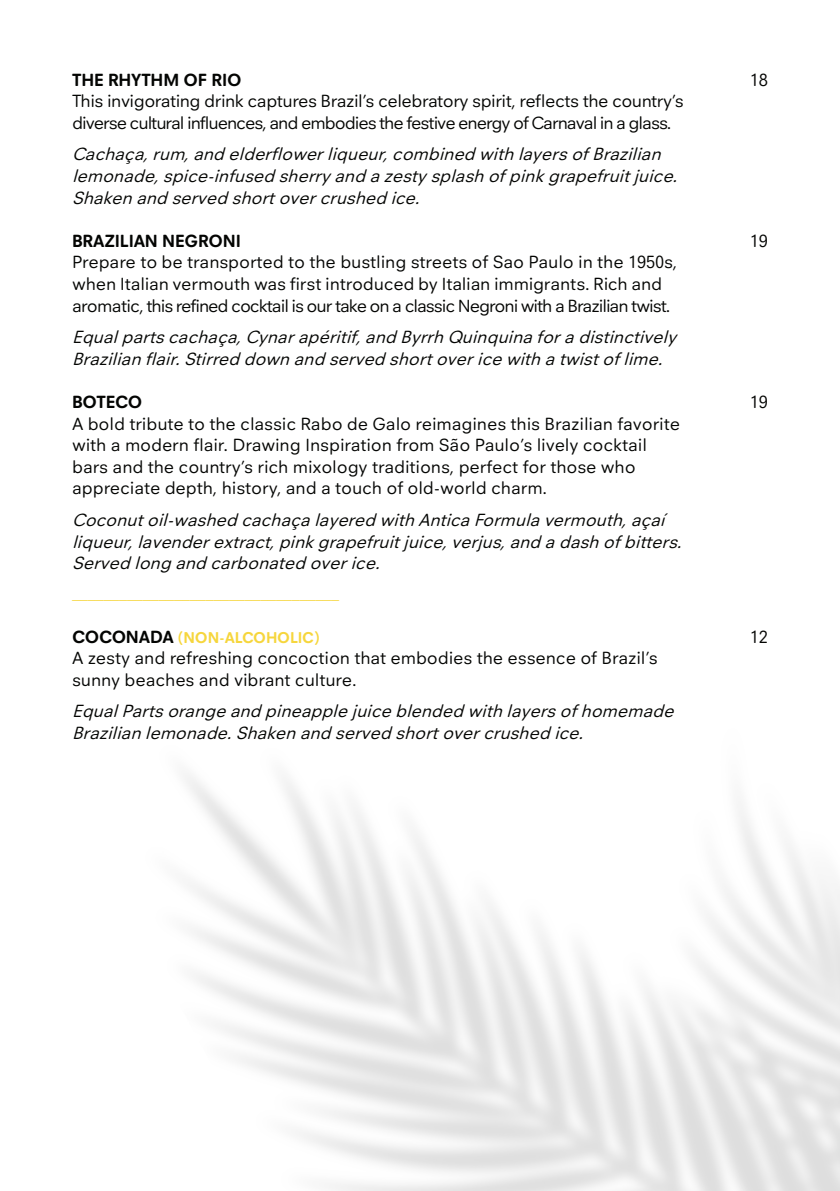
<style>
.page{position:relative;width:840px;height:1191px;background:#fff}
.page>*{position:absolute;margin:0;border:0;box-sizing:border-box;transform-origin:0 0}
.t1{font:italic 18px/21.6px "Neuzeit Office SR Pro";color:#040503}
.t2{font:18px/21.6px "Neuzeit Office SR Pro";letter-spacing:-.01em;color:#040503}
.t3{font:18px/21.6px "Neuzeit Office SR Pro";letter-spacing:-.05em;color:#040503}
.t4{font:700 18px "Neuzeit Office SR Pro";letter-spacing:-.01em;color:#040503}
.t5{font:700 16px "Neuzeit Office SR Pro";letter-spacing:-.01em;color:#f6d63d}
.s1{font-size:18px;color:#040503}
</style>
<div class="page">
<p class="t4" style="left:72px;top:69px;width:171px">THE RHYTHM OF RIO</p>
<p class="t2" style="left:749px;top:69px;width:20px">18</p>
<p class="t3" style="left:72px;top:90px;width:613px">This invigorating drink captures Brazil’s celebratory spirit, reflects the country’s diverse cultural influences, and embodies the festive energy of Carnaval in a glass.</p>
<p class="t1" style="left:72px;top:144px;width:612px">Cachaça,rum,and elderflowerliqueur,combined withlayersofBrazilian lemonade,spice-infused sherryand azestysplashofpinkgrapefruitjuice.<br>Shakenand served shortovercrushed ice.</p>
<p class="t4" style="left:72px;top:230px;width:170px">BRAZILIAN NEGRONI</p>
<p class="t2" style="left:749px;top:230px;width:20px">19</p>
<p class="t2" style="left:72px;top:252px;width:606px">Prepare to be transported to the bustling streets of Sao Paulo in the 1950s, when Italian vermouth was first introduced by Italian immigrants. Rich and aromatic, this refined cocktail is our take on a classic Negroni with a Brazilian twist.</p>
<p class="t1" style="left:72px;top:326px;width:611px">Equalpartscachaça,Cynarapéritif,and ByrrhQuinquinaforadistinctively<br>Brazilianflair.Stirred downand served shortovericewithatwistoflime.</p>
<p class="t4" style="left:72px;top:391px;width:72px">BOTECO</p>
<p class="t2" style="left:749px;top:391px;width:20px">19</p>
<p class="t2" style="left:72px;top:413px;width:609px">A bold tribute to the classic Rabo de Galo reimagines this Brazilian favorite with a modern flair. Drawing Inspiration from São Paulo’s lively cocktail bars and the country’s rich mixology traditions, perfect for those who appreciate depth, history, and a touch of old-world charm.</p>
<p class="t1" style="left:72px;top:509px;width:616px">Coconutoil-washed cachaçalayered withAnticaFormulavermouth,açaí liqueur,lavenderextract,pinkgrapefruitjuice,verjus,and adashofbitters.<br>Served long and carbonated overice.</p>
<p class="t5" style="left:72px;top:585px;width:268px">__________________________________</p>
<p class="t5" style="left:72px;top:628px;width:248px"><span class="s1">COCONADA</span> (NON-ALCOHOLIC)</p>
<p class="t2" style="left:749px;top:626px;width:20px">12</p>
<p class="t2" style="left:72px;top:647px;width:587px">A zesty and refreshing concoction that embodies the essence of Brazil’s sunny beaches and vibrant culture.</p>
<p class="t1" style="left:72px;top:700px;width:608px">EqualPartsorangeand pineapplejuiceblended withlayersofhomemade<br>Brazilianlemonade.Shakenand served shortovercrushed ice.</p>
</div>
